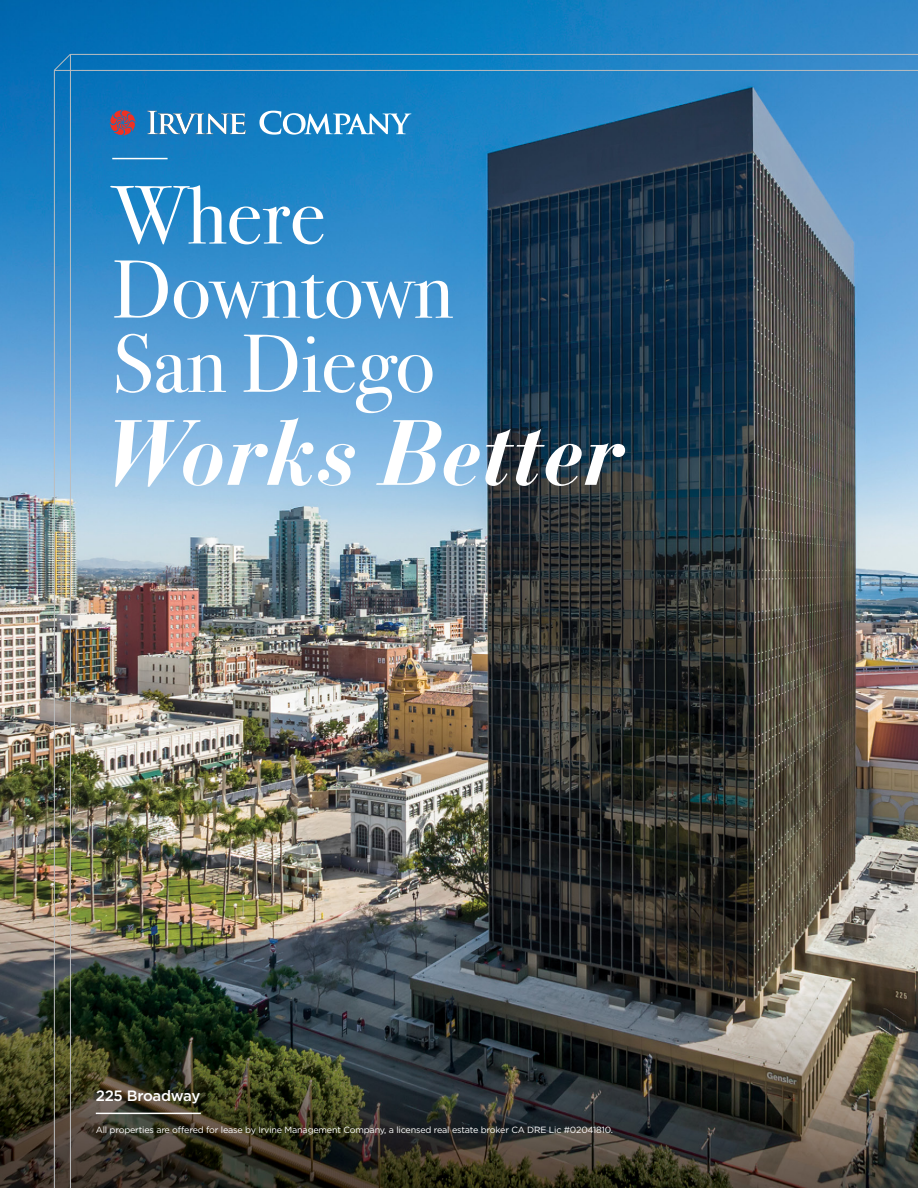
<style>
.page{position:relative;width:918px;height:1188px;background:#fff}
.page>*{position:absolute;margin:0;border:0;box-sizing:border-box;transform-origin:0 0}
.t1{font:italic 700 91.8px "Bauer Bodoni Std";color:#fff}
.t2{font:82.5px/74.2px "Bodoni Svty Two ITCTT";color:#fff}
.t3{font:500 15px "Gotham";letter-spacing:-.02em;color:#fff}
.t4{font:9px "Gotham";letter-spacing:-.02em;color:#fff}
</style>
<div class="page">
<img style="left:0;top:0;width:918px;height:1188px">
<hr style="left:112px;top:158px;width:56px;height:1px;background:#fff">
<svg style="left:259px;top:111px;width:152px;height:24px"></svg>
<svg style="left:147px;top:111px;width:99px;height:23px"></svg>
<svg style="left:110px;top:110px;width:26px;height:26px"></svg>
<hr style="left:96px;top:1113px;width:105px;height:1px;background:#fff">
<hr style="left:70px;top:54px;width:848px;height:1px;background:#bcbec0">
<svg style="left:53px;top:53px;width:18px;height:18px"></svg>
<hr style="left:54px;top:70px;width:864px;height:1px;background:#bcbec0">
<hr style="left:70px;top:54px;width:1px;height:1134px;background:#bcbec0">
<hr style="left:54px;top:70px;width:1px;height:1118px;background:#bcbec0">
<h2 class="t2" style="left:112px;top:170px;width:343px">Where<br>Downtown<br>San Diego</h2>
<h1 class="t1" style="left:103px;top:396px;width:524px">Works Better</h1>
<h3 class="t3" style="left:96px;top:1086px;width:106px">225 Broadway</h3>
<p class="t4" style="left:96px;top:1124px;width:519px">All properties are offered for lease by Irvine Management Company, a licensed real estate broker CA DRE Lic #02041810.</p>
</div>
